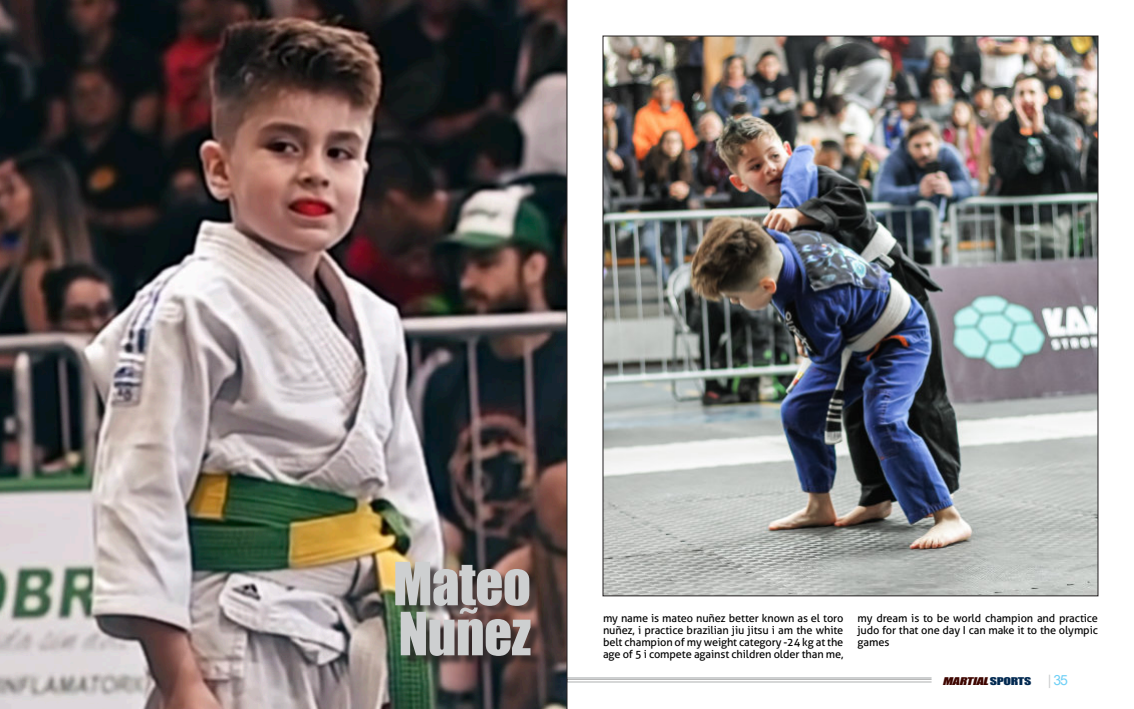
<style>
.page{position:relative;width:1134px;height:709px;background:#fff}
.page>*{position:absolute;margin:0;border:0;box-sizing:border-box;transform-origin:0 0}
.t1{font:55px/50px "Impact";letter-spacing:-.01em;color:#cdcfd0}
.t2{font:11px/12px "Aller";letter-spacing:-.01em;color:#000;text-align:justify}
.t3{font:italic 9.8px "Impact";color:#3e0600;scale:1.43 1}
.s1{font-family:"Arial"}
.s2{font-style:normal;color:#002850}
.s3{font-family:"Arial";font-style:normal;font-size:14px;color:#cdcfd0}
.s4{font-family:"Arial";font-style:normal;font-size:14px;color:#6dcff6}
</style>
<div class="page">
<img style="left:567px;top:677px;width:365px;height:5px">
<img style="left:0;top:0;width:567px;height:709px">
<img style="left:396px;top:564px;width:147px;height:105px">
<img style="left:604px;top:38px;width:492px;height:556px">
<h1 class="t1" style="left:393px;top:561px;width:139px">Mateo<br>Nun<span class="s1">̃</span>ez</h1>
<p class="t2" style="left:603px;top:613px;width:242px">my name is mateo nuñez better known as el toro nuñez, i practice brazilian jiu jitsu i am the white belt champion of my weight category -24 kg at the age of 5 i compete against children older than me,</p>
<p class="t2" style="left:857px;top:613px;width:242px">my dream is to be world champion and practice judo for that one day I can make it to the olympic games</p>
<p class="t3" style="left:943px;top:677px;width:89px">MARTIAL <span class="s2">SPORTS</span> <span class="s3">|</span> <span class="s4">35</span></p>
</div>
